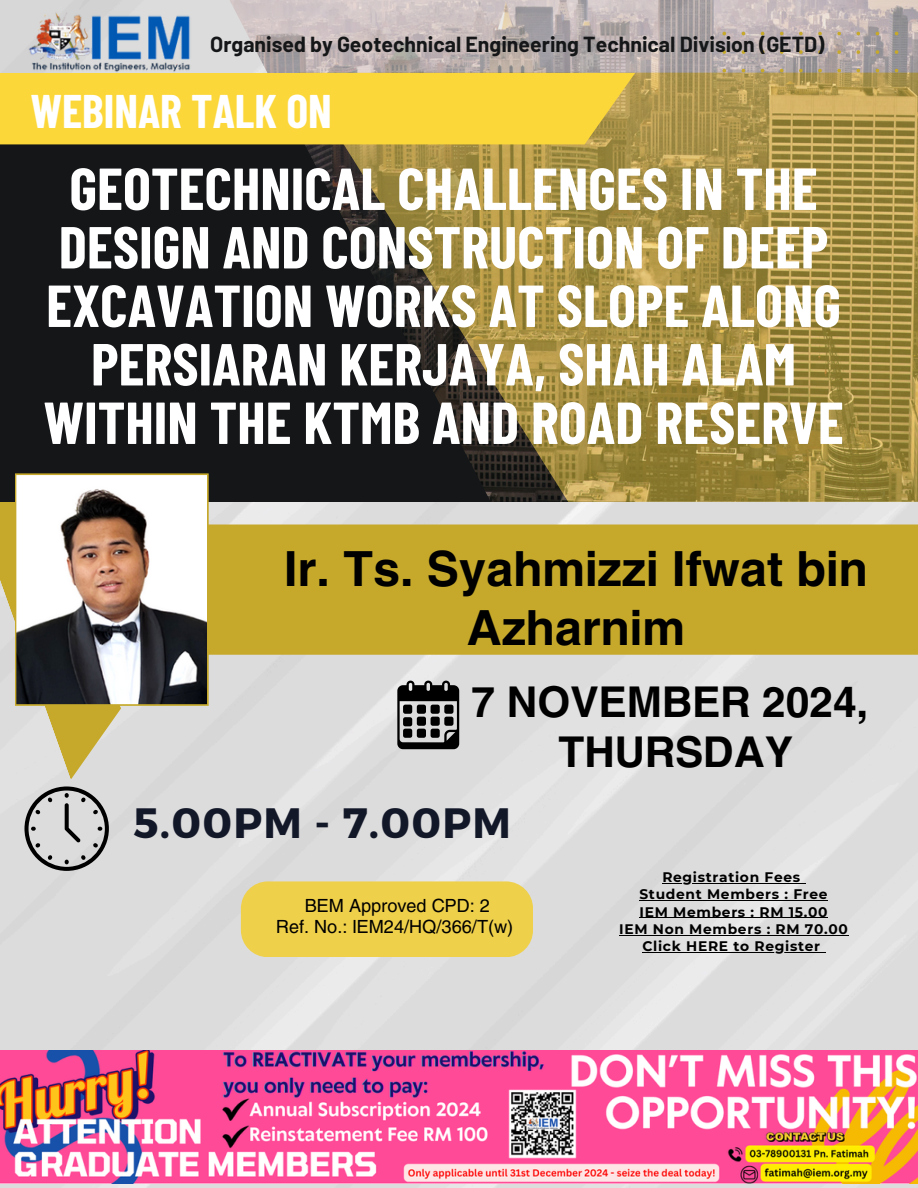
<style>
.page{position:relative;width:918px;height:1188px;background:#fff}
.page>*{position:absolute;margin:0;border:0;box-sizing:border-box;transform-origin:0 0}
.t1{font:700 59.1px/58.5px "Barlow Condensed";color:#fff;text-align:center}
.t2{font:700 48px/58.5px "Helios";color:#000;text-align:center}
.t3{font:700 46.05px "Barlow Condensed";color:#fff}
.t4{font:700 42.45px "Montserrat";letter-spacing:.03em;color:#131829}
.t5{font:700 42px/49.5px "Helios";color:#000;text-align:center}
.t6{font:700 21.3px "Barlow";color:#141618}
.t7{font:18px/21.3px "Helios";color:#000;text-align:center}
.t8{font:700 13.8px "Montserrat";letter-spacing:.05em;color:#000}
</style>
<div class="page">
<img style="left:0;top:0;width:918px;height:1188px">
<svg style="left:0;top:502px;width:121px;height:278px"></svg>
<div style="left:0;top:89px;width:634px;height:413px;background:#141618"></div>
<img style="left:138px;top:0;width:780px;height:502px">
<div style="left:0;top:73px;width:635px;height:71px;background:#fcd739"></div>
<svg style="left:722px;top:32px;width:176px;height:45px"></svg>
<img style="left:24px;top:10px;width:168px;height:63px">
<div style="left:209px;top:525px;width:709px;height:130px;background:#c6a92b"></div>
<svg style="left:15px;top:473px;width:194px;height:233px"></svg>
<svg style="left:397px;top:681px;width:62px;height:68px"></svg>
<svg style="left:24px;top:787px;width:85px;height:84px"></svg>
<hr style="left:662px;top:883px;width:139px;height:1px;background:#000">
<hr style="left:639px;top:900px;width:189px;height:1px;background:#000">
<hr style="left:640px;top:917px;width:188px;height:1px;background:#000">
<hr style="left:619px;top:935px;width:230px;height:1px;background:#000">
<hr style="left:642px;top:952px;width:179px;height:1px;background:#000">
<div style="left:241px;top:881px;width:292px;height:76px;background:#efd04a;border-radius:27px"></div>
<img style="left:0;top:1051px;width:918px;height:132px">
<h2 class="t6" style="left:210px;top:30px;width:616px">Organised by Geotechnical Engineering Technical Division (GETD)</h2>
<p class="t3" style="left:30px;top:81px;width:303px">WEBINAR TALK ON</p>
<p class="t1" style="left:43px;top:157px;width:802px">GEOTECHNICAL CHALLENGES IN THE<br>DESIGN AND CONSTRUCTION OF DEEP<br>EXCAVATION WORKS AT SLOPE ALONG<br>PERSIARAN KERJAYA, SHAH ALAM<br>WITHIN THE KTMB AND ROAD RESERVE</p>
<h1 class="t2" style="left:284px;top:539px;width:585px">Ir. Ts. Syahmizzi Ifwat bin<br>Azharnim</h1>
<p class="t5" style="left:471px;top:677px;width:399px">7 NOVEMBER 2024,<br>THURSDAY</p>
<h3 class="t4" style="left:134px;top:795px;width:379px">5.00PM - 7.00PM</h3>
<h4 class="t8" style="left:662px;top:869px;width:139px">Registration Fees</h4>
<p class="t8" style="left:639px;top:886px;width:190px">Student Members : Free</p>
<p class="t8" style="left:640px;top:903px;width:190px">IEM Members : RM 15.00</p>
<h4 class="t8" style="left:619px;top:921px;width:230px">IEM Non Members : RM 70.00</h4>
<h6 class="t8" style="left:642px;top:938px;width:179px">Click HERE to Register</h6>
<p class="t7" style="left:276px;top:894px;width:239px">BEM Approved CPD: 2<br>Ref. No.: IEM24/HQ/366/T(w)</p>
</div>
